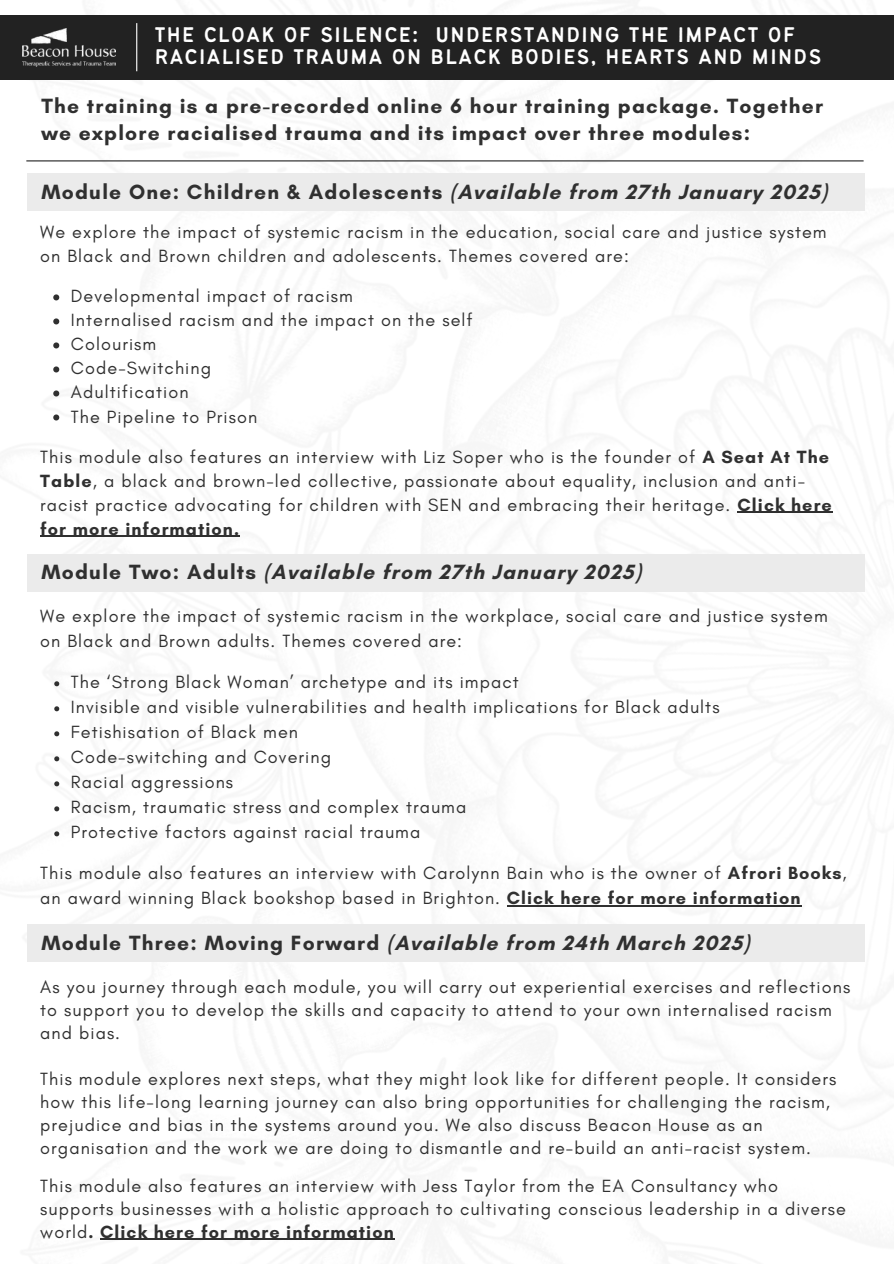
<style>
.page{position:relative;width:894px;height:1264px;background:#fff}
.page>*{position:absolute;margin:0;border:0;box-sizing:border-box;transform-origin:0 0}
.t1{font:23.4px/21.3px "Bantayog";letter-spacing:.06em;color:#fff}
.t2{font:700 21px/27px "Glacial Indifference";letter-spacing:.06em;color:#303030}
.t3{font:18px/24px "Glacial Indifference";letter-spacing:.06em;color:#303030}
.s1{font-weight:700}
</style>
<div class="page">
<div style="left:0;top:15px;width:893px;height:65px;background:#222"></div>
<img style="left:22px;top:28px;width:93px;height:39px">
<hr style="left:136px;top:23px;width:1px;height:48px;background:#fff">
<div style="left:27px;top:173px;width:837px;height:37px;background:#ebebeb"></div>
<svg style="left:53px;top:294px;width:6px;height:6px"></svg>
<svg style="left:53px;top:318px;width:6px;height:6px"></svg>
<svg style="left:53px;top:342px;width:6px;height:6px"></svg>
<svg style="left:53px;top:366px;width:6px;height:6px"></svg>
<svg style="left:53px;top:390px;width:6px;height:6px"></svg>
<svg style="left:53px;top:414px;width:6px;height:6px"></svg>
<hr style="left:737px;top:511px;width:95px;height:1px;background:#303030">
<hr style="left:40px;top:535px;width:200px;height:1px;background:#303030">
<div style="left:27px;top:553px;width:837px;height:38px;background:#ebebeb"></div>
<svg style="left:54px;top:681px;width:5px;height:5px"></svg>
<svg style="left:54px;top:706px;width:5px;height:5px"></svg>
<svg style="left:54px;top:731px;width:5px;height:5px"></svg>
<svg style="left:54px;top:756px;width:5px;height:5px"></svg>
<svg style="left:54px;top:781px;width:5px;height:5px"></svg>
<svg style="left:54px;top:806px;width:5px;height:5px"></svg>
<svg style="left:54px;top:831px;width:5px;height:5px"></svg>
<hr style="left:506px;top:905px;width:295px;height:1px;background:#303030">
<div style="left:27px;top:924px;width:837px;height:37px;background:#ebebeb"></div>
<hr style="left:100px;top:1238px;width:295px;height:1px;background:#303030">
<hr style="left:26px;top:160px;width:837px;height:1px;background:#222">
<p class="t1" style="left:155px;top:26px;width:668px">THE CLOAK OF SILENCE: UNDERSTANDING THE IMPACT OF<br>RACIALISED TRAUMA ON BLACK BODIES, HEARTS AND MINDS</p>
<p class="t2" style="left:41px;top:92px;width:783px">The training is a pre-recorded online 6 hour training package. Together we explore racialised trauma and its impact over three modules:</p>
<p class="t2" style="left:41px;top:178px;width:787px">Module One: Children &amp; Adolescents (Available from 27th January 2025)</p>
<p class="t3" style="left:40px;top:220px;width:787px">We explore the impact of systemic racism in the education, social care and justice system on Black and Brown children and adolescents. Themes covered are:</p>
<p class="t3" style="left:71px;top:284px;width:403px">Developmental impact of racism<br>Internalised racism and the impact on the self<br>Colourism<br>Code-Switching<br>Adultification<br>The Pipeline to Prison</p>
<p class="t3" style="left:40px;top:444px;width:792px">This module also features an interview with Liz Soper who is the founder of <span class="s1">A Seat At The Table</span>, a black and brown-led collective, passionate about equality, inclusion and anti&shy;racist practice advocating for children with SEN and embracing their heritage. <span class="s1">Click here for more information.</span></p>
<p class="t2" style="left:41px;top:558px;width:601px">Module Two: Adults (Available from 27th January 2025)</p>
<p class="t3" style="left:40px;top:603px;width:788px;line-height:25px">We explore the impact of systemic racism in the workplace, social care and justice system on Black and Brown adults. Themes covered are:</p>
<p class="t3" style="left:71px;top:669px;width:650px;line-height:25px">The ‘Strong Black Woman’ archetype and its impact<br>Invisible and visible vulnerabilities and health implications for Black adults Fetishisation of Black men<br>Code-switching and Covering<br>Racial aggressions<br>Racism, traumatic stress and complex trauma<br>Protective factors against racial trauma</p>
<p class="t3" style="left:40px;top:860px;width:807px;line-height:25px">This module also features an interview with Carolynn Bain who is the owner of <span class="s1">Afrori Books</span>, an award winning Black bookshop based in Brighton. <span class="s1">Click here for more information</span></p>
<p class="t2" style="left:41px;top:929px;width:709px">Module Three: Moving Forward (Available from 24th March 2025)</p>
<p class="t3" style="left:40px;top:974px;width:811px;line-height:23px">As you journey through each module, you will carry out experiential exercises and reflections to support you to develop the skills and capacity to attend to your own internalised racism and bias.</p>
<p class="t3" style="left:40px;top:1066px;width:797px;line-height:23px">This module explores next steps, what they might look like for different people. It considers how this life-long learning journey can also bring opportunities for challenging the racism, prejudice and bias in the systems around you. We also discuss Beacon House as an organisation and the work we are doing to dismantle and re-build an anti-racist system.</p>
<p class="t3" style="left:40px;top:1173px;width:807px;line-height:23px">This module also features an interview with Jess Taylor from the EA Consultancy who supports businesses with a holistic approach to cultivating conscious leadership in a diverse world<span class="s1">. Click here for more information</span></p>
</div>
